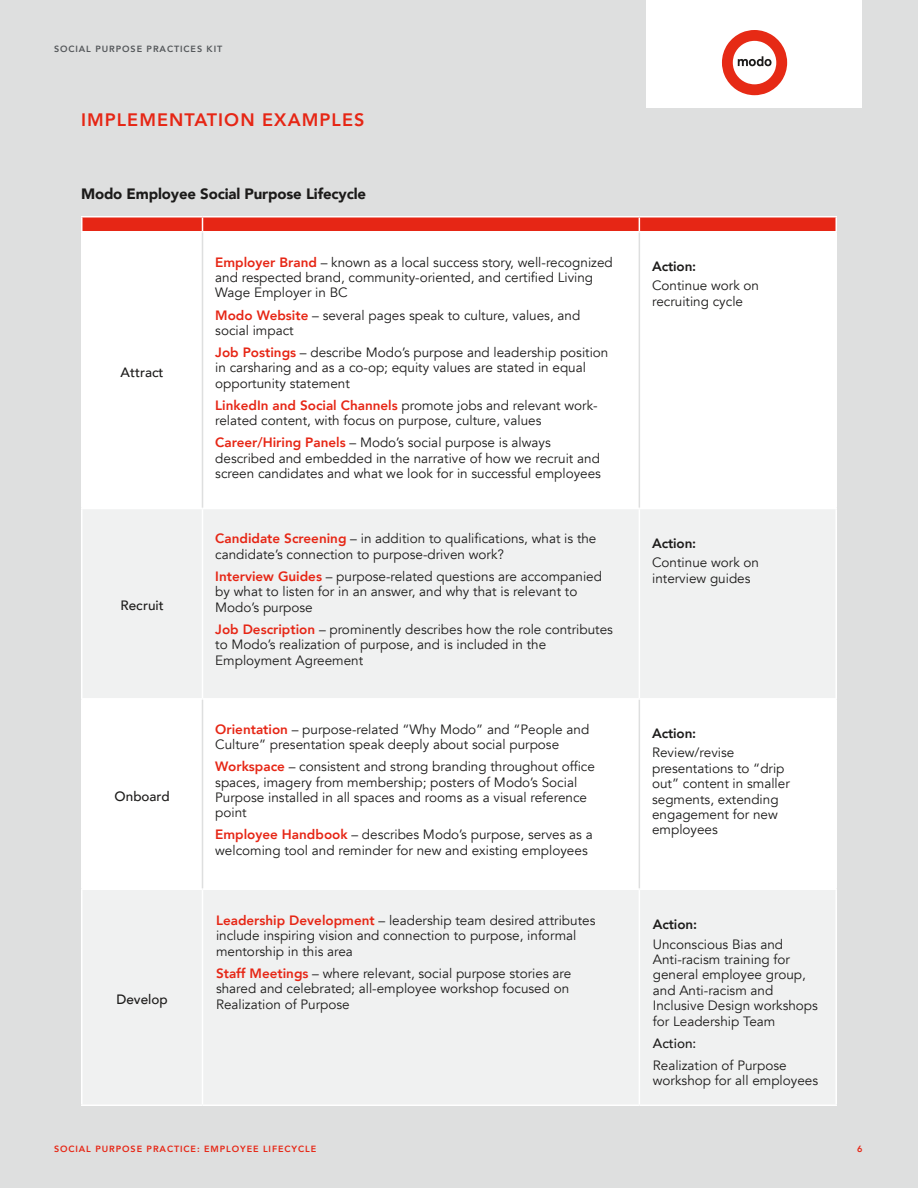
<style>
.page{position:relative;width:918px;height:1188px;background:#dedfdf}
.page>*{position:absolute;margin:0;border:0;box-sizing:border-box;transform-origin:0 0}
.t1{font:800 18px "Avenir";letter-spacing:.06em;color:#e62615}
.Body_Bolded{font:900 15px "Avenir";letter-spacing:-.01em;color:#1c1b1a}
.Table_Copy{font:13.5px/15.3px "Avenir";color:#1c1b1a}
.Table_Copy-2{font:500 13.5px "Avenir";color:#1c1b1a}
.Body_Copy_Bold_Subhe{font:800 13.5px "Avenir";letter-spacing:-.01em;color:#1c1b1a}
.t2{font:800 9px "Avenir";letter-spacing:.1em;color:#e62615}
.t3{font:800 9px "Avenir";letter-spacing:.1em;color:#54575a}
.s1{font-weight:800;color:#e62615}
</style>
<div class="page">
<div style="left:646px;top:0;width:216px;height:108px;background:#fff"></div>
<svg style="left:722px;top:30px;width:65px;height:65px"></svg>
<div style="left:82px;top:233px;width:120px;height:275px;background:#fff"></div>
<div style="left:203px;top:233px;width:633px;height:275px;background:#fff"></div>
<svg style="left:82px;top:509px;width:754px;height:596px;fill:#f0f1f1"></svg>
<hr style="left:81px;top:216px;width:121px;height:2px;background:#fff">
<hr style="left:81px;top:231px;width:121px;height:2px;background:#fff">
<hr style="left:202px;top:216px;width:437px;height:2px;background:#fff">
<hr style="left:639px;top:216px;width:198px;height:2px;background:#fff">
<hr style="left:202px;top:231px;width:437px;height:2px;background:#fff">
<hr style="left:639px;top:231px;width:198px;height:2px;background:#fff">
<svg style="left:81px;top:217px;width:756px;height:15px"></svg>
<hr style="left:202px;top:700px;width:1px;height:189px;background:#dedfdf">
<hr style="left:202px;top:509px;width:1px;height:189px;background:#fff">
<hr style="left:202px;top:890px;width:1px;height:215px;background:#fff">
<hr style="left:81px;top:1105px;width:121px;height:1px;background:#fff">
<hr style="left:202px;top:1105px;width:437px;height:1px;background:#fff">
<hr style="left:639px;top:1105px;width:198px;height:1px;background:#fff">
<hr style="left:81px;top:509px;width:1px;height:189px;background:#fff">
<hr style="left:639px;top:509px;width:1px;height:189px;background:#fff">
<hr style="left:836px;top:509px;width:1px;height:189px;background:#fff">
<hr style="left:81px;top:890px;width:1px;height:215px;background:#fff">
<hr style="left:639px;top:890px;width:1px;height:215px;background:#fff">
<hr style="left:836px;top:890px;width:1px;height:215px;background:#fff">
<hr style="left:639px;top:700px;width:1px;height:189px;background:#dedfdf">
<hr style="left:639px;top:233px;width:1px;height:275px;background:#dedfdf">
<hr style="left:81px;top:233px;width:1px;height:275px;background:#fff">
<hr style="left:836px;top:233px;width:1px;height:275px;background:#fff">
<hr style="left:81px;top:508px;width:121px;height:1px;background:#fff">
<hr style="left:202px;top:508px;width:437px;height:1px;background:#fff">
<hr style="left:639px;top:508px;width:198px;height:1px;background:#fff">
<hr style="left:81px;top:698px;width:121px;height:2px;background:#fff">
<hr style="left:81px;top:700px;width:1px;height:189px;background:#fff">
<hr style="left:202px;top:698px;width:437px;height:2px;background:#fff">
<hr style="left:639px;top:698px;width:198px;height:2px;background:#fff">
<hr style="left:836px;top:700px;width:1px;height:189px;background:#fff">
<hr style="left:81px;top:889px;width:121px;height:1px;background:#fff">
<hr style="left:202px;top:889px;width:437px;height:1px;background:#fff">
<hr style="left:639px;top:889px;width:198px;height:1px;background:#fff">
<p class="t3" style="left:54px;top:42px;width:170px">SOCIAL PURPOSE PRACTICES KIT</p>
<h1 class="t1" style="left:81px;top:106px;width:285px">IMPLEMENTATION EXAMPLES</h1>
<p class="Body_Bolded" style="left:81px;top:181px;width:287px">Modo Employee Social Purpose Lifecycle</p>
<p class="Table_Copy-2" style="left:121px;top:361px;width:44px">Attract</p>
<p class="Table_Copy-2" style="left:120px;top:594px;width:45px">Recruit</p>
<p class="Table_Copy-2" style="left:115px;top:784px;width:57px">Onboard</p>
<p class="Table_Copy-2" style="left:116px;top:988px;width:53px">Develop</p>
<p class="Table_Copy" style="left:215px;top:255px;width:399px"><span class="s1">Employer Brand</span> – known as a local success story, well-recognized and respected brand, community-oriented, and certified Living<br>Wage Employer in BC</p>
<p class="Table_Copy" style="left:215px;top:307px;width:367px"><span class="s1">Modo Website</span> – several pages speak to culture, values, and social impact</p>
<p class="Table_Copy" style="left:215px;top:345px;width:395px"><span class="s1">Job Postings</span> – describe Modo’s purpose and leadership position in carsharing and as a co-op; equity values are stated in equal opportunity statement</p>
<p class="Table_Copy" style="left:215px;top:398px;width:384px"><span class="s1">LinkedIn and Social Channels</span> promote jobs and relevant work&shy;related content, with focus on purpose, culture, values</p>
<p class="Table_Copy" style="left:215px;top:435px;width:387px"><span class="s1">Career/Hiring Panels</span> – Modo’s social purpose is always described and embedded in the narrative of how we recruit and screen candidates and what we look for in successful employees</p>
<p class="Table_Copy" style="left:215px;top:531px;width:383px"><span class="s1">Candidate Screening</span> – in addition to qualifications, what is the candidate’s connection to purpose-driven work?</p>
<p class="Table_Copy" style="left:215px;top:569px;width:388px"><span class="s1">Interview Guides</span> – purpose-related questions are accompanied by what to listen for in an answer, and why that is relevant to<br>Modo’s purpose</p>
<p class="Table_Copy" style="left:215px;top:622px;width:399px"><span class="s1">Job Description</span> – prominently describes how the role contributes to Modo’s realization of purpose, and is included in the<br>Employment Agreement</p>
<p class="Table_Copy" style="left:215px;top:722px;width:376px"><span class="s1">Orientation</span> – purpose-related “Why Modo” and “People and<br>Culture” presentation speak deeply about social purpose</p>
<p class="Table_Copy" style="left:215px;top:759px;width:381px"><span class="s1">Workspace</span> – consistent and strong branding throughout office spaces, imagery from membership; posters of Modo’s Social Purpose installed in all spaces and rooms as a visual reference point</p>
<p class="Table_Copy" style="left:215px;top:827px;width:379px"><span class="s1">Employee Handbook</span> – describes Modo’s purpose, serves as a welcoming tool and reminder for new and existing employees</p>
<p class="Table_Copy" style="left:216px;top:913px;width:381px"><span class="s1">Leadership Development</span> – leadership team desired attributes include inspiring vision and connection to purpose, informal mentorship in this area</p>
<p class="Table_Copy" style="left:216px;top:966px;width:357px"><span class="s1">Staff Meetings</span> – where relevant, social purpose stories are shared and celebrated; all-employee workshop focused on<br>Realization of Purpose</p>
<p class="Body_Copy_Bold_Subhe" style="left:652px;top:256px;width:46px">Action:</p>
<p class="Table_Copy" style="left:652px;top:278px;width:109px">Continue work on recruiting cycle</p>
<p class="Body_Copy_Bold_Subhe" style="left:652px;top:532px;width:46px">Action:</p>
<p class="Table_Copy" style="left:652px;top:555px;width:109px">Continue work on interview guides</p>
<p class="Body_Copy_Bold_Subhe" style="left:652px;top:723px;width:46px">Action:</p>
<p class="Table_Copy" style="left:652px;top:745px;width:139px">Review/revise presentations to “drip out” content in smaller segments, extending engagement for new employees</p>
<p class="Body_Copy_Bold_Subhe" style="left:653px;top:914px;width:46px">Action:</p>
<p class="Table_Copy" style="left:653px;top:937px;width:167px">Unconscious Bias and<br>Anti-racism training for general employee group, and Anti-racism and<br>Inclusive Design workshops for Leadership Team</p>
<p class="Table_Copy-2" style="left:653px;top:1031px;width:45px">Action:</p>
<p class="Table_Copy" style="left:653px;top:1058px;width:167px">Realization of Purpose workshop for all employees</p>
<p class="t2" style="left:54px;top:1142px;width:264px">SOCIAL PURPOSE PRACTICE: EMPLOYEE LIFECYCLE</p>
<p class="t2" style="left:857px;top:1142px;width:7px">6</p>
</div>
